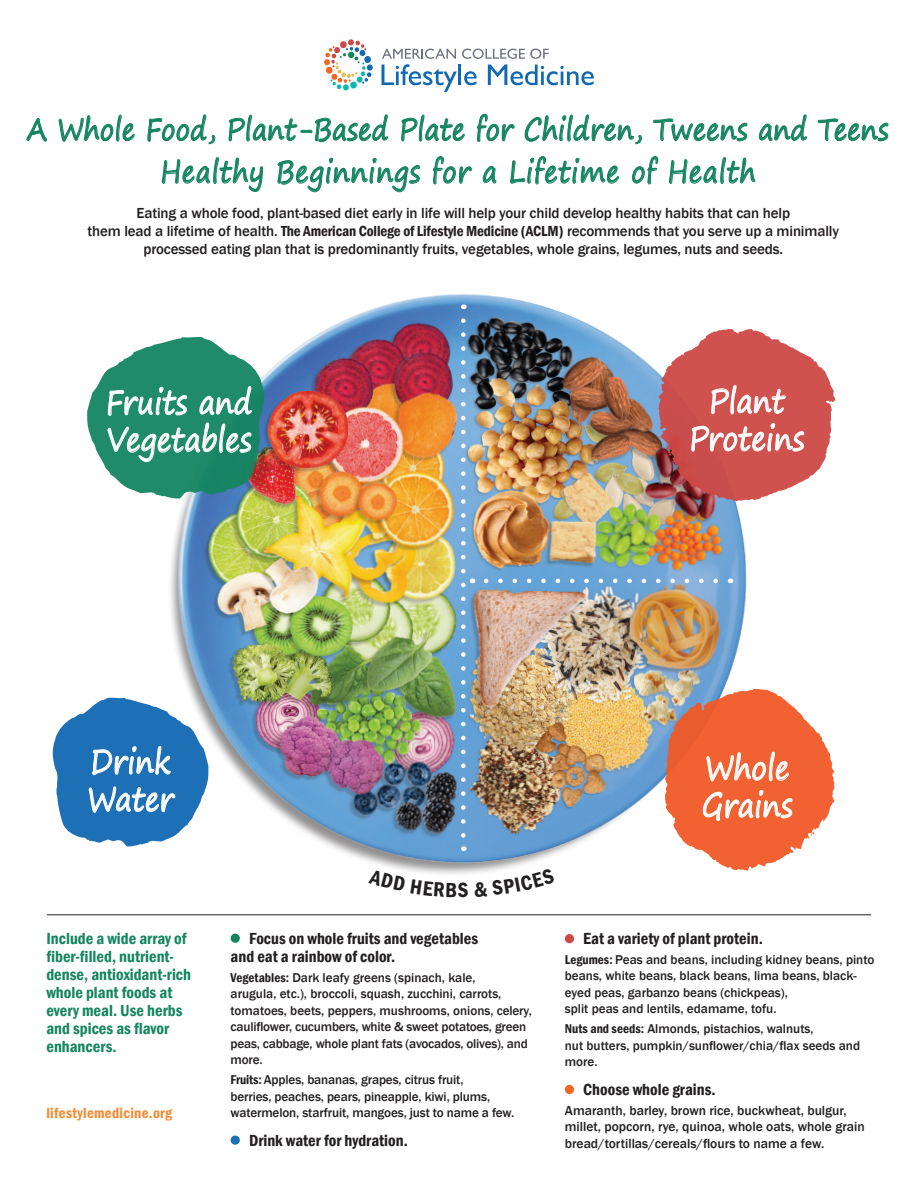
<style>
.page{position:relative;width:918px;height:1188px;background:#fff}
.page>*{position:absolute;margin:0;border:0;box-sizing:border-box;transform-origin:0 0}
.t1{font:33px/37.5px "Segoe Print";color:#fff;scale:.85 1}
.t2{font:30px/42.5px "Segoe Print";letter-spacing:.01em;color:#158561;text-align:center;scale:.85 1}
.t3{font:600 condensed 16.5px/18px "Franklin Gothic";color:#158560}
.t4{font:600 condensed 16.5px/18px "Franklin Gothic";color:#231f20}
.t5{font:500 15px/18px "Franklin Gothic";letter-spacing:-.01em;color:#231f20;text-align:center}
.t6{font:600 condensed 15px "Franklin Gothic";letter-spacing:.02em;color:#f58932}
.t7{font:500 13.5px/16.5px "Franklin Gothic";color:#231f20}
.t8{font:500 13.2px/16.5px "Franklin Gothic";color:#231f20}
.s1{font-weight:600;font-stretch:condensed}
</style>
<div class="page">
<img style="left:74px;top:294px;width:778px;height:650px">
<svg style="left:479px;top:579px;width:237px;height:4px"></svg>
<div style="left:231px;top:934px;width:9px;height:9px;background:#158560;border-radius:50%"></div>
<svg style="left:231px;top:1136px;width:9px;height:9px"></svg>
<div style="left:565px;top:934px;width:9px;height:9px;background:#ce4946;border-radius:50%"></div>
<div style="left:565px;top:1085px;width:9px;height:9px;background:#f36621;border-radius:50%"></div>
<hr style="left:47px;top:914px;width:824px;height:1px;background:#231f20">
<svg style="left:461px;top:321px;width:5px;height:530px"></svg>
<svg style="left:26px;top:118px;width:21px;height:24px"></svg>
<svg style="left:58px;top:114px;width:77px;height:28px"></svg>
<svg style="left:147px;top:114px;width:69px;height:31px"></svg>
<svg style="left:228px;top:114px;width:160px;height:29px"></svg>
<svg style="left:401px;top:114px;width:64px;height:28px"></svg>
<svg style="left:477px;top:114px;width:38px;height:28px"></svg>
<svg style="left:524px;top:114px;width:118px;height:31px"></svg>
<svg style="left:653px;top:118px;width:95px;height:24px"></svg>
<svg style="left:759px;top:114px;width:48px;height:27px"></svg>
<svg style="left:818px;top:118px;width:71px;height:24px"></svg>
<svg style="left:162px;top:157px;width:101px;height:35px"></svg>
<svg style="left:277px;top:157px;width:143px;height:36px"></svg>
<svg style="left:433px;top:156px;width:39px;height:29px"></svg>
<svg style="left:483px;top:166px;width:14px;height:18px"></svg>
<svg style="left:510px;top:156px;width:109px;height:29px"></svg>
<svg style="left:632px;top:156px;width:27px;height:29px"></svg>
<svg style="left:669px;top:157px;width:87px;height:27px"></svg>
<svg style="left:324px;top:39px;width:49px;height:52px"></svg>
<svg style="left:381px;top:49px;width:213px;height:43px"></svg>
<svg style="left:52px;top:697px;width:157px;height:149px"></svg>
<svg style="left:87px;top:336px;width:177px;height:163px"></svg>
<svg style="left:658px;top:329px;width:177px;height:172px"></svg>
<svg style="left:665px;top:688px;width:170px;height:183px"></svg>
<svg style="left:368px;top:870px;width:100px;height:27px"></svg>
<svg style="left:474px;top:868px;width:81px;height:29px"></svg>
<h2 class="t2" style="left:27px;top:111px;width:1015px">A Whole Food, Plant-Based Plate for Children, Tweens and Teens<br>Healthy Beginnings for a Lifetime of Health</h2>
<p class="t5" style="left:88px;top:204px;width:753px">Eating a whole food, plant-based diet early in life will help your child develop healthy habits that can help<br>them lead a lifetime of health. <span class="s1">The American College of Lifestyle Medicine (ACLM)</span> recommends that you serve up a minimally processed eating plan that is predominantly fruits, vegetables, whole grains, legumes, nuts and seeds.</p>
<h1 class="t1" style="left:106px;top:387px;width:174px">Fruits and<br>Vegetables</h1>
<h1 class="t1" style="left:689px;top:385px;width:137px;text-align:center">Plant<br>Proteins</h1>
<h1 class="t1" style="left:87px;top:746px;width:103px">Drink<br>Water</h1>
<h1 class="t1" style="left:702px;top:752px;width:109px">Whole<br>Grains</h1>
<p class="t3" style="left:46px;top:930px;width:146px">Include a wide array of fiber-filled, nutrient&shy;dense, antioxidant-rich whole plant foods at every meal. Use herbs and spices as flavor enhancers.</p>
<p class="t4" style="left:583px;top:930px;width:181px">Eat a variety of plant protein.</p>
<p class="t4" style="left:231px;top:930px;width:249px;text-indent:18px">Focus on whole fruits and vegetables and eat a rainbow of color.</p>
<p class="t8" style="left:231px;top:970px;width:303px"><span class="s1">Vegetables:</span> Dark leafy greens (spinach, kale,<br>arugula, etc.), broccoli, squash, zucchini, carrots, tomatoes, beets, peppers, mushrooms, onions, celery, cauliflower, cucumbers, white &amp; sweet potatoes, green peas, cabbage, whole plant fats (avocados, olives), and more.</p>
<p class="t8" style="left:231px;top:1072px;width:285px"><span class="s1">Fruits:</span> Apples, bananas, grapes, citrus fruit,<br>berries, peaches, pears, pineapple, kiwi, plums, watermelon, starfruit, mangoes, just to name a few.</p>
<p class="t4" style="left:249px;top:1132px;width:160px">Drink water for hydration.</p>
<p class="t8" style="left:565px;top:951px;width:311px"><span class="s1">Legumes:</span> Peas and beans, including kidney beans, pinto beans, white beans, black beans, lima beans, black&shy;eyed peas, garbanzo beans (chickpeas),<br>split peas and lentils, edamame, tofu.</p>
<p class="t8" style="left:565px;top:1021px;width:297px"><span class="s1">Nuts and seeds:</span> Almonds, pistachios, walnuts,<br>nut butters, pumpkin/sunflower/chia/flax seeds and more.</p>
<p class="t4" style="left:583px;top:1081px;width:134px">Choose whole grains.</p>
<p class="t7" style="left:565px;top:1102px;width:301px">Amaranth, barley, brown rice, buckwheat, bulgur, millet, popcorn, rye, quinoa, whole oats, whole grain bread/tortillas/cereals/flours to name a few.</p>
<p class="t6" style="left:46px;top:1106px;width:127px">lifestylemedicine.org</p>
</div>
